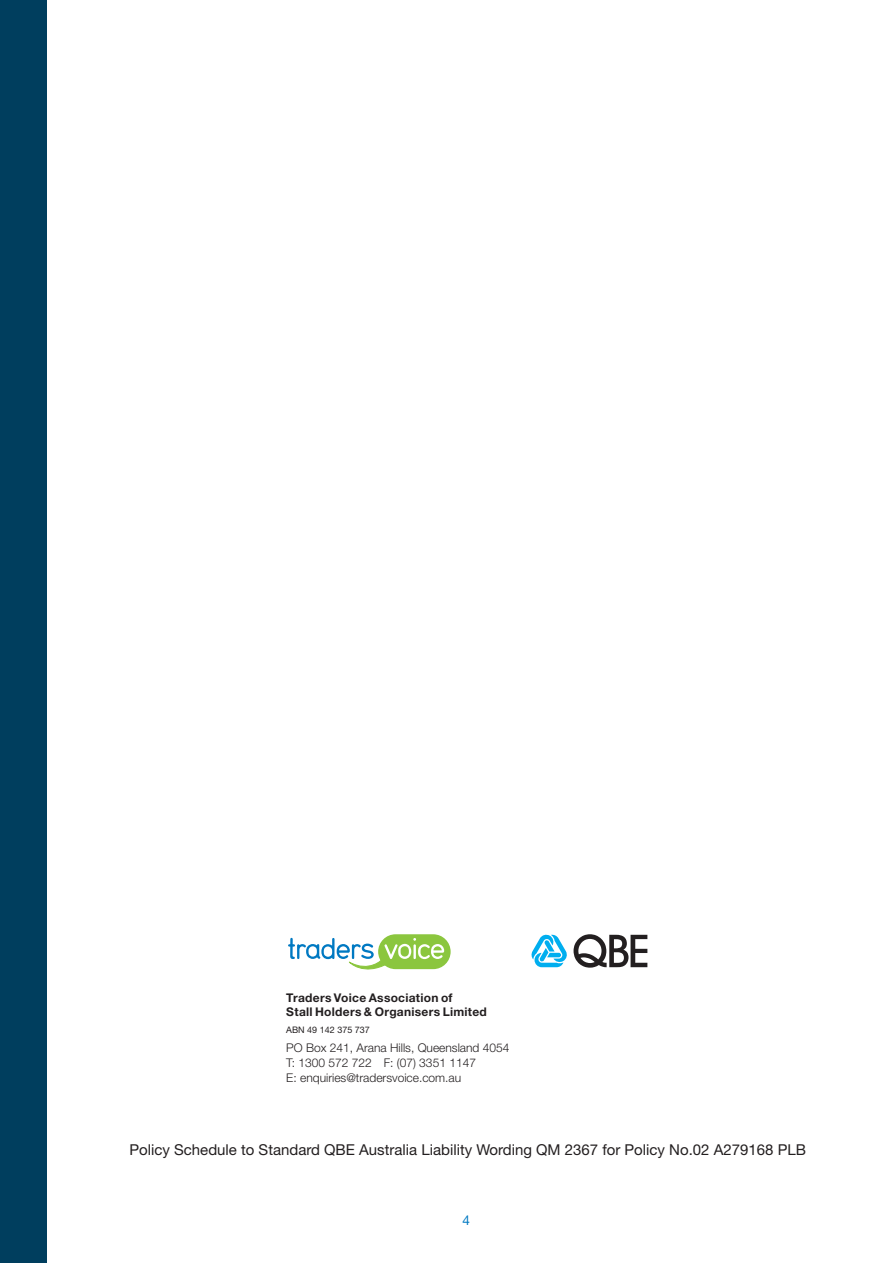
<style>
.page{position:relative;width:893px;height:1263px;background:#fff}
.page>*{position:absolute;margin:0;border:0;box-sizing:border-box;transform-origin:0 0}
.t1{font:15px "Helvetica Neue LT Std";color:#231f20}
.t2{font:13.5px "Helvetica Neue LT Std";color:#0079c2}
.t3{font:300 12px/15px "Helvetica Neue LT Std";color:#231f20}
.t4{font:700 12px/14.2px "Helvetica Neue LT Std";letter-spacing:.025em;color:#231f20}
.t5{font:9px "Helvetica Neue LT Std";color:#231f20}
</style>
<div class="page">
<div style="left:0;top:0;width:47px;height:1263px;background:#003e5e"></div>
<div style="left:378px;top:934px;width:73px;height:35px;background:#8bc63e;border-radius:17px"></div>
<svg style="left:288px;top:937px;width:156px;height:32px"></svg>
<svg style="left:574px;top:934px;width:73px;height:34px"></svg>
<svg style="left:532px;top:934px;width:35px;height:33px"></svg>
<p class="t4" style="left:286px;top:990px;width:202px">Traders Voice Association of<br>Stall Holders &amp; Organisers Limited</p>
<p class="t5" style="left:286px;top:1024px;width:85px">ABN 49 142 375 737</p>
<p class="t3" style="left:286px;top:1040px;width:225px">PO Box 241, Arana Hills, Queensland 4054<br>T: 1300 572 722 F: (07) 3351 1147<br>E: enquiries@tradersvoice.com.au</p>
<p class="t1" style="left:129px;top:1140px;width:678px">Policy Schedule to Standard QBE Australia Liability Wording QM 2367 for Policy No.02 A279168 PLB</p>
<p class="t2" style="left:463px;top:1212px;width:9px">4</p>
</div>
